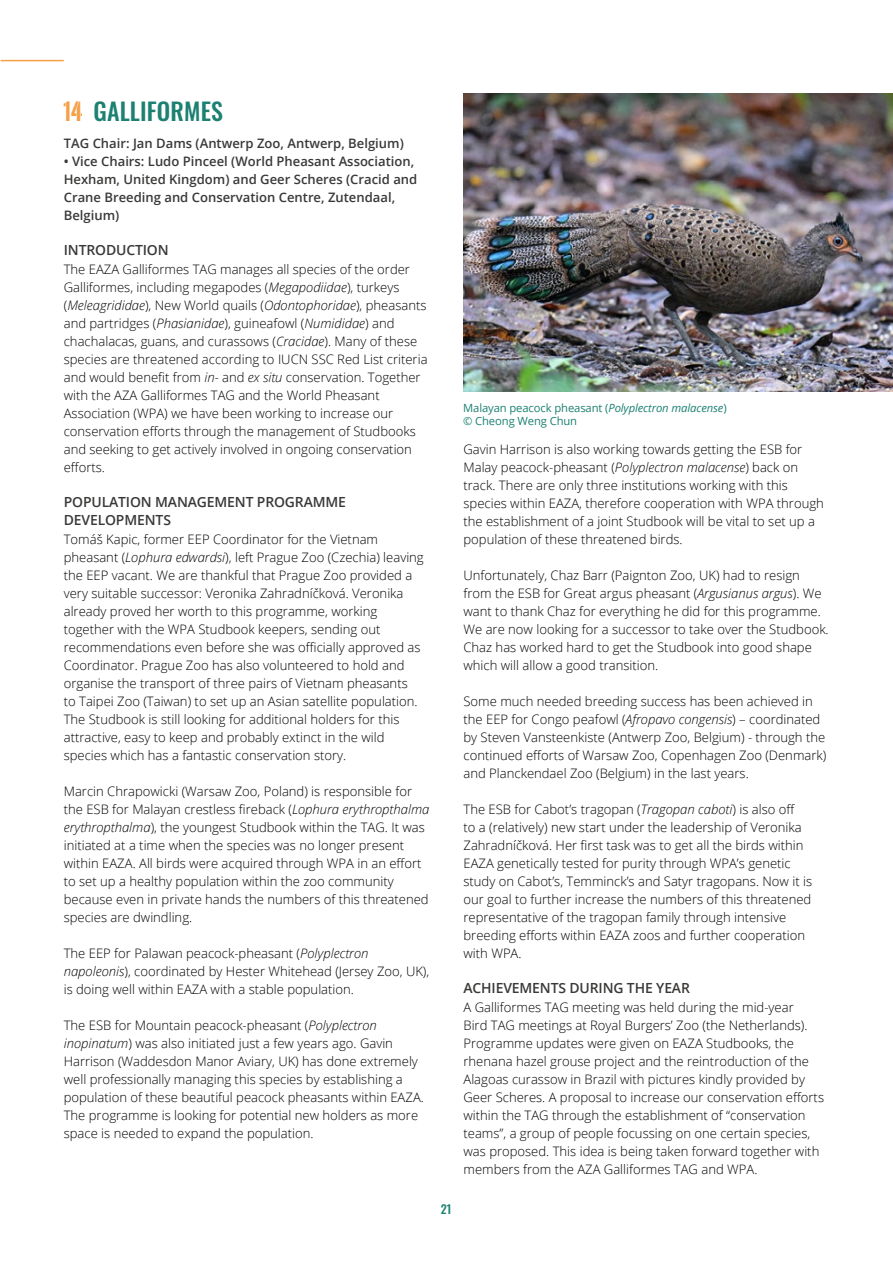
<style>
.page{position:relative;width:893px;height:1263px;background:#fff}
.page>*{position:absolute;margin:0;border:0;box-sizing:border-box;transform-origin:0 0}
.t1{font:500 24px "Oswald";letter-spacing:.005em;color:#1c8172}
.Tkop1{font:600 13.95px/18px "Open Sans";letter-spacing:-.01em;color:#3a3938}
.Niet_indent_plat{font:300 13.05px/18px "Open Sans";color:#000}
.Tagchair{font:600 13.05px/18px "Open Sans";color:#3a3938}
.t2{font:500 12px "Oswald";color:#1c8172}
.TAGbijschrift{font:11.25px/13.5px "Open Sans";letter-spacing:-.01em;color:#1c8172}
.s1{font-family:"Oswald Stencil";font-weight:700;font-size:22.5px;color:#f59f47}
.s2{font-style:italic}
</style>
<div class="page">
<hr style="left:1px;top:60px;width:63px;height:1px;background:#f59f47">
<img style="left:463px;top:94px;width:430px;height:297px">
<p class="t1" style="left:64px;top:99px;width:161px"><span class="s1">14</span> GALLIFORMES</p>
<p class="Tagchair" style="left:64px;top:134px;width:342px">TAG Chair: Jan Dams (Antwerp Zoo, Antwerp, Belgium)</p>
<p class="Tagchair" style="left:64px;top:152px;width:355px">• Vice Chairs: Ludo Pinceel (World Pheasant Association, Hexham, United Kingdom) and Geer Scheres (Cracid and Crane Breeding and Conservation Centre, Zutendaal, Belgium)</p>
<p class="Tkop1" style="left:64px;top:240px;width:106px">INTRODUCTION</p>
<p class="Niet_indent_plat" style="left:64px;top:260px;width:365px">The EAZA Galliformes TAG manages all species of the order Galliformes, including megapodes (<span class="s2">Megapodiidae</span>), turkeys (<span class="s2">Meleagrididae</span>), New World quails (<span class="s2">Odontophoridae</span>), pheasants and partridges (<span class="s2">Phasianidae</span>), guineafowl (<span class="s2">Numididae</span>) and chachalacas, guans, and curassows (<span class="s2">Cracidae</span>). Many of these species are threatened according to IUCN SSC Red List criteria and would benefit from <span class="s2">in-</span> and <span class="s2">ex situ</span> conservation. Together with the AZA Galliformes TAG and the World Pheasant Association (WPA) we have been working to increase our conservation efforts through the management of Studbooks and seeking to get actively involved in ongoing conservation efforts.</p>
<p class="Tkop1" style="left:64px;top:492px;width:284px">POPULATION MANAGEMENT PROGRAMME<br>DEVELOPMENTS</p>
<p class="Niet_indent_plat" style="left:64px;top:530px;width:361px">Tomáš Kapic, former EEP Coordinator for the Vietnam pheasant (<span class="s2">Lophura edwardsi</span>), left Prague Zoo (Czechia) leaving the EEP vacant. We are thankful that Prague Zoo provided a very suitable successor: Veronika Zahradníčková. Veronika already proved her worth to this programme, working together with the WPA Studbook keepers, sending out recommendations even before she was officially approved as Coordinator. Prague Zoo has also volunteered to hold and organise the transport of three pairs of Vietnam pheasants<br>to Taipei Zoo (Taiwan) to set up an Asian satellite population.<br>The Studbook is still looking for additional holders for this attractive, easy to keep and probably extinct in the wild species which has a fantastic conservation story.</p>
<p class="Niet_indent_plat" style="left:64px;top:782px;width:367px">Marcin Chrapowicki (Warsaw Zoo, Poland) is responsible for the ESB for Malayan crestless fireback (<span class="s2">Lophura erythropthalma erythropthalma</span>), the youngest Studbook within the TAG. It was initiated at a time when the species was no longer present within EAZA. All birds were acquired through WPA in an effort to set up a healthy population within the zoo community because even in private hands the numbers of this threatened species are dwindling.</p>
<p class="Niet_indent_plat" style="left:64px;top:944px;width:367px">The EEP for Palawan peacock-pheasant (<span class="s2">Polyplectron napoleonis</span>), coordinated by Hester Whitehead (Jersey Zoo, UK), is doing well within EAZA with a stable population.</p>
<p class="Niet_indent_plat" style="left:64px;top:1016px;width:362px">The ESB for Mountain peacock-pheasant (<span class="s2">Polyplectron inopinatum</span>) was also initiated just a few years ago. Gavin Harrison (Waddesdon Manor Aviary, UK) has done extremely well professionally managing this species by establishing a population of these beautiful peacock pheasants within EAZA.<br>The programme is looking for potential new holders as more space is needed to expand the population.</p>
<p class="t2" style="left:441px;top:1203px;width:12px">21</p>
<p class="TAGbijschrift" style="left:463px;top:401px;width:265px">Malayan peacock pheasant (<span class="s2">Polyplectron malacense</span>) © Cheong Weng Chun</p>
<p class="Niet_indent_plat" style="left:463px;top:440px;width:362px">Gavin Harrison is also working towards getting the ESB for Malay peacock-pheasant (<span class="s2">Polyplectron malacense</span>) back on track. There are only three institutions working with this species within EAZA, therefore cooperation with WPA through the establishment of a joint Studbook will be vital to set up a population of these threatened birds.</p>
<p class="Niet_indent_plat" style="left:463px;top:566px;width:367px">Unfortunately, Chaz Barr (Paignton Zoo, UK) had to resign from the ESB for Great argus pheasant (<span class="s2">Argusianus argus</span>). We want to thank Chaz for everything he did for this programme.<br>We are now looking for a successor to take over the Studbook.<br>Chaz has worked hard to get the Studbook into good shape which will allow a good transition.</p>
<p class="Niet_indent_plat" style="left:463px;top:692px;width:364px">Some much needed breeding success has been achieved in the EEP for Congo peafowl (<span class="s2">Afropavo congensis</span>) – coordinated by Steven Vansteenkiste (Antwerp Zoo, Belgium) - through the continued efforts of Warsaw Zoo, Copenhagen Zoo (Denmark) and Planckendael Zoo (Belgium) in the last years.</p>
<p class="Niet_indent_plat" style="left:463px;top:800px;width:350px">The ESB for Cabot’s tragopan (<span class="s2">Tragopan caboti</span>) is also off<br>to a (relatively) new start under the leadership of Veronika Zahradníčková. Her first task was to get all the birds within EAZA genetically tested for purity through WPA’s genetic study on Cabot’s, Temminck’s and Satyr tragopans. Now it is our goal to further increase the numbers of this threatened representative of the tragopan family through intensive breeding efforts within EAZA zoos and further cooperation with WPA.</p>
<p class="Tkop1" style="left:463px;top:978px;width:228px">ACHIEVEMENTS DURING THE YEAR</p>
<p class="Niet_indent_plat" style="left:463px;top:998px;width:362px">A Galliformes TAG meeting was held during the mid-year<br>Bird TAG meetings at Royal Burgers’ Zoo (the Netherlands).<br>Programme updates were given on EAZA Studbooks, the rhenana hazel grouse project and the reintroduction of the Alagoas curassow in Brazil with pictures kindly provided by Geer Scheres. A proposal to increase our conservation efforts within the TAG through the establishment of “conservation teams”, a group of people focussing on one certain species, was proposed. This idea is being taken forward together with members from the AZA Galliformes TAG and WPA.</p>
</div>
